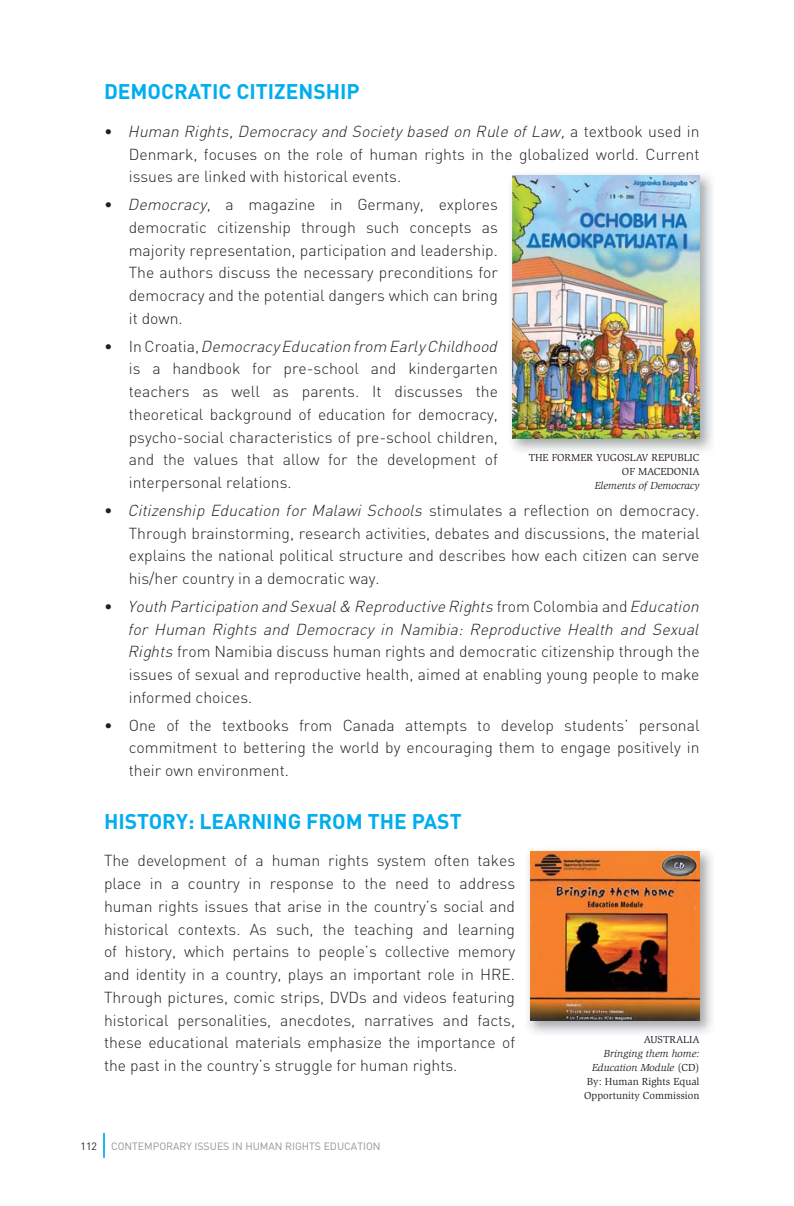
<style>
.page{position:relative;width:794px;height:1206px;background:#fff}
.page>*{position:absolute;margin:0;border:0;box-sizing:border-box;transform-origin:0 0}
.t1{font:700 21px "DIN";color:#00aeef}
.t2{font:300 15.75px/22.8px "DIN";color:#231f20;text-align:justify}
.t3{font:10.5px/14px "Slimbach Std";color:#231f20;text-align:right}
.t4{font:10.5px "DIN";color:#939598}
.t5{font:italic 10.5px "Slimbach Std";color:#231f20}
.t6{font:10.5px "DIN";color:#231f20}
.s1{font-style:italic}
</style>
<div class="page">
<hr style="left:103px;top:1133px;width:2px;height:25px;background:#00aeef">
<img style="left:511px;top:174px;width:201px;height:278px">
<img style="left:513px;top:176px;width:186px;height:263px">
<img style="left:528px;top:850px;width:185px;height:184px">
<img style="left:530px;top:852px;width:169px;height:169px">
<h1 class="t1" style="left:104px;top:84px;width:257px">DEMOCRATIC CITIZENSHIP</h1>
<p class="t2" style="left:129px;top:122px;width:572px;text-indent:-25px">• <span class="s1">Human Rights, Democracy and Society based on Rule of Law,</span> a textbook used in Denmark, focuses on the role of human rights in the globalized world. Current issues are linked with historical events.</p>
<p class="t2" style="left:129px;top:195px;width:370px;text-indent:-25px">• <span class="s1">Democracy</span>, a magazine in Germany, explores democratic citizenship through such concepts as majority representation, participation and leadership.<br>The authors discuss the necessary preconditions for democracy and the potential dangers which can bring it down.</p>
<p class="t2" style="left:129px;top:336px;width:370px;text-indent:-25px">• In Croatia, <span class="s1">Democracy Education from Early Childhood </span>is a handbook for pre-school and kindergarten teachers as well as parents. It discusses the theoretical background of education for democracy, psycho-social characteristics of pre-school children, and the values that allow for the development of interpersonal relations.</p>
<p class="t2" style="left:129px;top:501px;width:572px;text-indent:-25px">• <span class="s1">Citizenship Education for Malawi Schools</span> stimulates a reflection on democracy.<br>Through brainstorming, research activities, debates and discussions, the material explains the national political structure and describes how each citizen can serve his/her country in a democratic way.</p>
<p class="t2" style="left:129px;top:597px;width:572px;text-indent:-25px">• <span class="s1">Youth Participation and Sexual &amp; Reproductive Rights</span> from Colombia and <span class="s1">Education for Human Rights and Democracy in Namibia: Reproductive Health and Sexual Rights</span> from Namibia discuss human rights and democratic citizenship through the issues of sexual and reproductive health, aimed at enabling young people to make informed choices.</p>
<p class="t2" style="left:129px;top:715px;width:572px;text-indent:-25px">• One of the textbooks from Canada attempts to develop students’ personal commitment to bettering the world by encouraging them to engage positively in their own environment.</p>
<h1 class="t1" style="left:104px;top:813px;width:359px">HISTORY: LEARNING FROM THE PAST</h1>
<p class="t2" style="left:104px;top:851px;width:412px">The development of a human rights system often takes place in a country in response to the need to address human rights issues that arise in the country’s social and historical contexts. As such, the teaching and learning of history, which pertains to people’s collective memory and identity in a country, plays an important role in HRE.<br>Through pictures, comic strips, DVDs and videos featuring historical personalities, anecdotes, narratives and facts, these educational materials emphasize the importance of the past in the country’s struggle for human rights.</p>
<p class="t3" style="left:528px;top:452px;width:172px">THE FORMER YUGOSLAV REPUBLIC<br>OF MACEDONIA</p>
<p class="t5" style="left:595px;top:482px;width:106px">Elements of Democracy</p>
<p class="t3" style="left:643px;top:1033px;width:57px">AUSTRALIA</p>
<p class="t3" style="left:584px;top:1047px;width:117px"><span class="s1">Bringing them home:<br>Education Module</span> (CD)<br>By: Human Rights Equal<br>Opportunity Commission</p>
<p class="t6" style="left:81px;top:1142px;width:18px">112</p>
<p class="t4" style="left:111px;top:1142px;width:271px">CONTEMPORARY ISSUES IN HUMAN RIGHTS EDUCATION</p>
</div>
